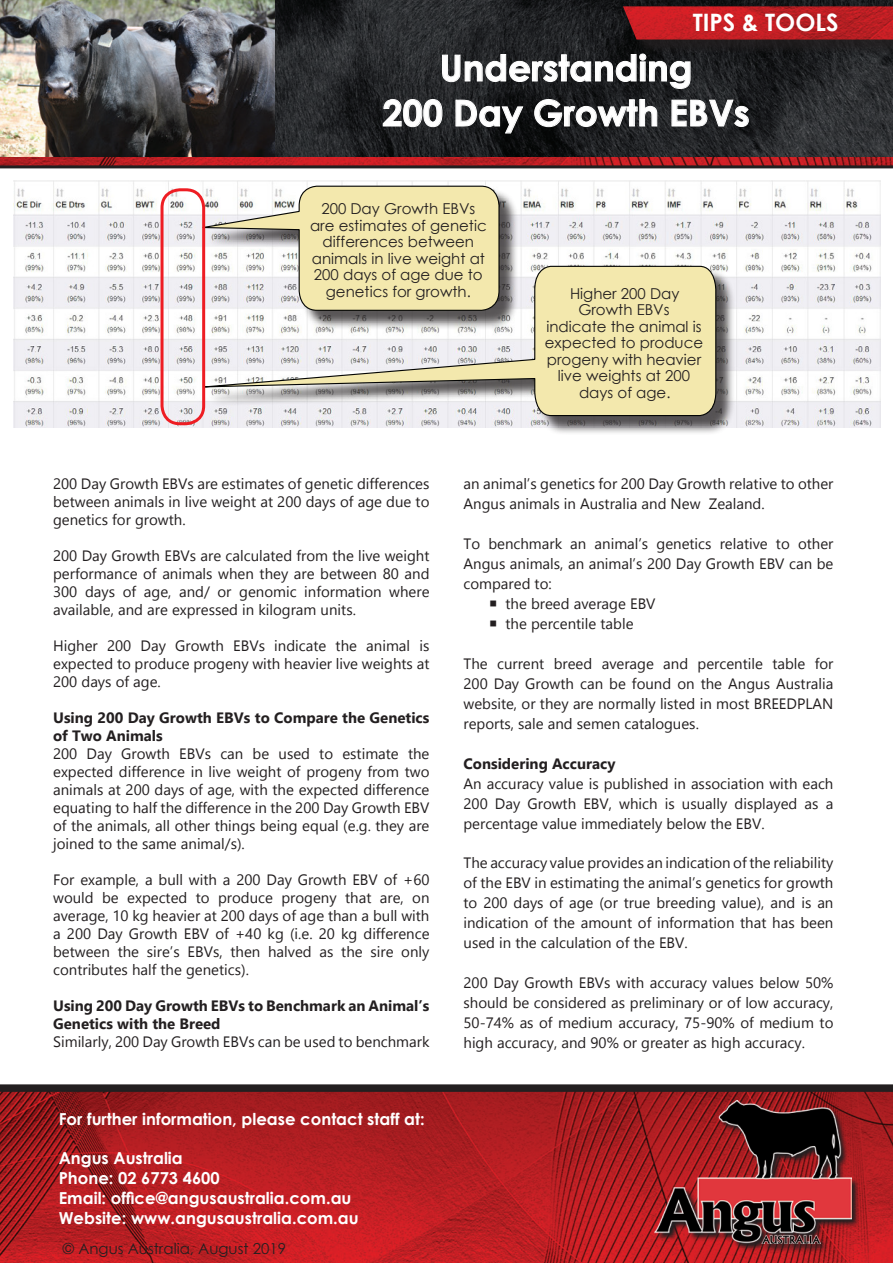
<style>
.page{position:relative;width:893px;height:1263px;background:#fff}
.page>*{position:absolute;margin:0;border:0;box-sizing:border-box;transform-origin:0 0}
.t1{font:700 36px "Century Gothic";color:#fff}
.t2{font:700 24px "Century Gothic";color:#fff}
.t3{font:700 16.5px "Century Gothic";color:#fff}
.Dot_points{font:15px/18px "Gadugi";color:#231f20;text-align:justify}
.Callout_box_text{font:15px/16.5px "Century Gothic";color:#231f20;text-align:center}
.t4{font:700 15px/18px "Gadugi";color:#231f20}
</style>
<div class="page">
<img style="left:0;top:0;width:275px;height:157px">
<img style="left:275px;top:0;width:618px;height:157px">
<div style="left:625px;top:8px;width:268px;height:46px;background:#231f20"></div>
<img style="left:623px;top:6px;width:270px;height:34px">
<img style="left:0;top:157px;width:893px;height:8px">
<hr style="left:0;top:165px;width:893px;height:3px;background:#231f20">
<img style="left:14px;top:181px;width:866px;height:246px">
<svg style="left:0;top:1084px;width:893px;height:179px;background:#a81d21"></svg>
<svg style="left:655px;top:1100px;width:204px;height:152px;background:#9f1f22"></svg>
<img style="left:655px;top:1100px;width:196px;height:144px">
<svg style="left:442px;top:53px;width:249px;height:36px;background:#3f4042"></svg>
<svg style="left:382px;top:99px;width:61px;height:28px;background:#525355"></svg>
<svg style="left:455px;top:99px;width:68px;height:35px;background:#393a3c"></svg>
<svg style="left:534px;top:99px;width:123px;height:28px;background:#444547"></svg>
<svg style="left:671px;top:99px;width:78px;height:28px;background:#4e4f51"></svg>
<div style="left:208px;top:268px;width:527px;height:167px;background:#231f20;opacity:.75"></div>
<svg style="left:166px;top:265px;width:551px;height:152px"></svg>
<div style="left:206px;top:188px;width:312px;height:141px;background:#231f20;opacity:.75"></div>
<svg style="left:191px;top:185px;width:309px;height:126px"></svg>
<div style="left:161px;top:188px;width:44px;height:237px;border:3px solid #ee1d23;border-radius:18px"></div>
<p class="t2" style="left:693px;top:4px;width:147px">TIPS &amp; TOOLS</p>
<p class="t1" style="left:440px;top:41px;width:254px">Understanding</p>
<p class="t1" style="left:382px;top:86px;width:369px">200 Day Growth EBVs</p>
<p class="Callout_box_text" style="left:310px;top:200px;width:178px">200 Day Growth EBVs are estimates of genetic differences between animals in live weight at<br>200 days of age due to genetics for growth.</p>
<p class="Callout_box_text" style="left:545px;top:285px;width:160px">Higher 200 Day<br>Growth EBVs<br>indicate the animal is expected to produce progeny with heavier live weights at 200 days of age.</p>
<p class="Dot_points" style="left:53px;top:475px;width:378px">200 Day Growth EBVs are estimates of genetic differences between animals in live weight at 200 days of age due to genetics for growth.</p>
<p class="Dot_points" style="left:53px;top:547px;width:378px">200 Day Growth EBVs are calculated from the live weight performance of animals when they are between 80 and 300 days of age, and/ or genomic information where available, and are expressed in kilogram units.</p>
<p class="Dot_points" style="left:53px;top:637px;width:378px">Higher 200 Day Growth EBVs indicate the animal is expected to produce progeny with heavier live weights at 200 days of age.</p>
<p class="t4" style="left:53px;top:709px;width:378px">Using 200 Day Growth EBVs to Compare the Genetics of Two Animals</p>
<p class="Dot_points" style="left:53px;top:745px;width:378px">200 Day Growth EBVs can be used to estimate the expected difference in live weight of progeny from two animals at 200 days of age, with the expected difference equating to half the difference in the 200 Day Growth EBV of the animals, all other things being equal (e.g. they are joined to the same animal/s).</p>
<p class="Dot_points" style="left:53px;top:871px;width:378px">For example, a bull with a 200 Day Growth EBV of +60 would be expected to produce progeny that are, on average, 10 kg heavier at 200 days of age than a bull with a 200 Day Growth EBV of +40 kg (i.e. 20 kg difference between the sire’s EBVs, then halved as the sire only contributes half the genetics).</p>
<p class="t4" style="left:53px;top:997px;width:378px">Using 200 Day Growth EBVs to Benchmark an Animal’s<br>Genetics with the Breed</p>
<p class="Dot_points" style="left:53px;top:1033px;width:378px">Similarly, 200 Day Growth EBVs can be used to benchmark</p>
<p class="t3" style="left:59px;top:1106px;width:367px">For further information, please contact staff at:</p>
<p class="t3" style="left:59px;top:1146px;width:126px">Angus Australia</p>
<p class="t3" style="left:59px;top:1165px;width:163px">Phone: 02 6773 4600</p>
<p class="t3" style="left:59px;top:1185px;width:294px">Email: office@angusaustralia.com.au</p>
<p class="t3" style="left:59px;top:1205px;width:301px">Website: www.angusaustralia.com.au</p>
<p class="Callout_box_text" style="left:63px;top:1240px;width:224px">© Angus Australia, August 2019</p>
<p class="Dot_points" style="left:463px;top:474px;width:371px;line-height:20px">an animal’s genetics for 200 Day Growth relative to other<br>Angus animals in Australia and New Zealand.</p>
<p class="Dot_points" style="left:463px;top:534px;width:371px;line-height:20px">To benchmark an animal’s genetics relative to other Angus animals, an animal’s 200 Day Growth EBV can be compared to:</p>
<p class="Dot_points" style="left:489px;top:595px;width:168px">○ the breed average EBV</p>
<p class="Dot_points" style="left:489px;top:615px;width:146px">○ the percentile table</p>
<p class="Dot_points" style="left:463px;top:653px;width:371px;line-height:20px">The current breed average and percentile table for 200 Day Growth can be found on the Angus Australia website, or they are normally listed in most BREEDPLAN reports, sale and semen catalogues.</p>
<p class="t4" style="left:463px;top:754px;width:153px">Considering Accuracy</p>
<p class="Dot_points" style="left:463px;top:773px;width:371px;line-height:20px">An accuracy value is published in association with each 200 Day Growth EBV, which is usually displayed as a percentage value immediately below the EBV.</p>
<p class="Dot_points" style="left:463px;top:853px;width:371px;line-height:20px">The accuracy value provides an indication of the reliability of the EBV in estimating the animal’s genetics for growth to 200 days of age (or true breeding value), and is an indication of the amount of information that has been used in the calculation of the EBV.</p>
<p class="Dot_points" style="left:463px;top:973px;width:371px;line-height:20px">200 Day Growth EBVs with accuracy values below 50% should be considered as preliminary or of low accuracy, 50-74% as of medium accuracy, 75-90% of medium to high accuracy, and 90% or greater as high accuracy.</p>
</div>
